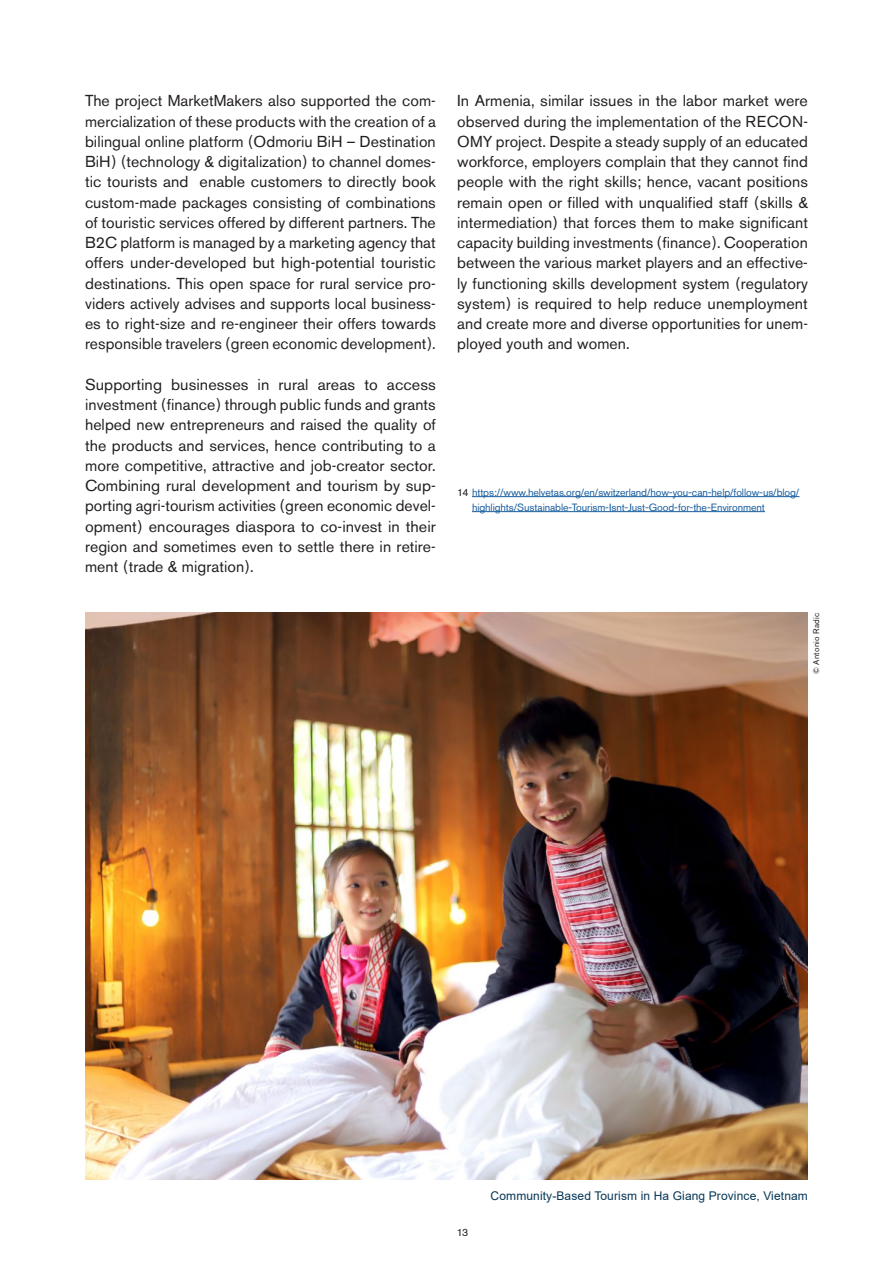
<style>
.page{position:relative;width:893px;height:1263px;background:#fff}
.page>*{position:absolute;margin:0;border:0;box-sizing:border-box;transform-origin:0 0}
.t1{font:15.75px/20.2px "Akzidenz Grotesk BE";letter-spacing:.005em;color:#231f20;text-align:justify}
.t2{font:12px "Arial";letter-spacing:.01em;color:#063655}
.t3{font:10.5px/15px "Akzidenz Grotesk Std";letter-spacing:-.01em;color:#175d9e}
.t4{font:10.5px "Akzidenz Grotesk BE";color:#231f20}
.t5{font:8.25px "Akzidenz Grotesk BE";letter-spacing:.025em;color:#231f20}
.s1{color:#231f20}
</style>
<div class="page">
<hr style="left:472px;top:496px;width:327px;height:1px;background:#175d9e">
<hr style="left:472px;top:511px;width:293px;height:1px;background:#175d9e">
<img style="left:85px;top:613px;width:723px;height:567px">
<p class="t1" style="left:85px;top:91px;width:352px">The project MarketMakers also supported the com&shy;mercialization of these products with the creation of a bilingual online platform (Odmoriu BiH – Destination BiH) (technology &amp; digitalization) to channel domes&shy;tic tourists and enable customers to directly book custom-made packages consisting of combinations of touristic services offered by different partners. The B2C platform is managed by a marketing agency that offers under-developed but high-potential touristic destinations. This open space for rural service pro&shy;viders actively advises and supports local business&shy;es to right-size and re-engineer their offers towards responsible travelers (green economic development).</p>
<p class="t1" style="left:85px;top:374px;width:352px">Supporting businesses in rural areas to access investment (finance) through public funds and grants helped new entrepreneurs and raised the quality of the products and services, hence contributing to a more competitive, attractive and job-creator sector.<br>Combining rural development and tourism by sup&shy;porting agri-tourism activities (green economic devel&shy;opment) encourages diaspora to co-invest in their region and sometimes even to settle there in retire&shy;ment (trade &amp; migration).</p>
<p class="t1" style="left:457px;top:91px;width:352px">In Armenia, similar issues in the labor market were observed during the implementation of the RECON-OMY project. Despite a steady supply of an educated workforce, employers complain that they cannot find people with the right skills; hence, vacant positions remain open or filled with unqualified staff (skills &amp; intermediation) that forces them to make significant capacity building investments (finance). Cooperation between the various market players and an effective&shy;ly functioning skills development system (regulatory system) is required to help reduce unemployment and create more and diverse opportunities for unem&shy;ployed youth and women.</p>
<p class="t3" style="left:472px;top:485px;width:329px;text-indent:-15px"><span class="s1">14</span> https://www.helvetas.org/en/switzerland/how-you-can-help/follow-us/blog/ highlights/Sustainable-Tourism-Isnt-Just-Good-for-the-Environment</p>
<p class="t5" style="left:811px;top:674px;width:63px;rotate:-90deg">© Antonio Radic</p>
<p class="t4" style="left:457px;top:1226px;width:13px">13</p>
<p class="t2" style="left:491px;top:1187px;width:319px">Community-Based Tourism in Ha Giang Province, Vietnam</p>
</div>
